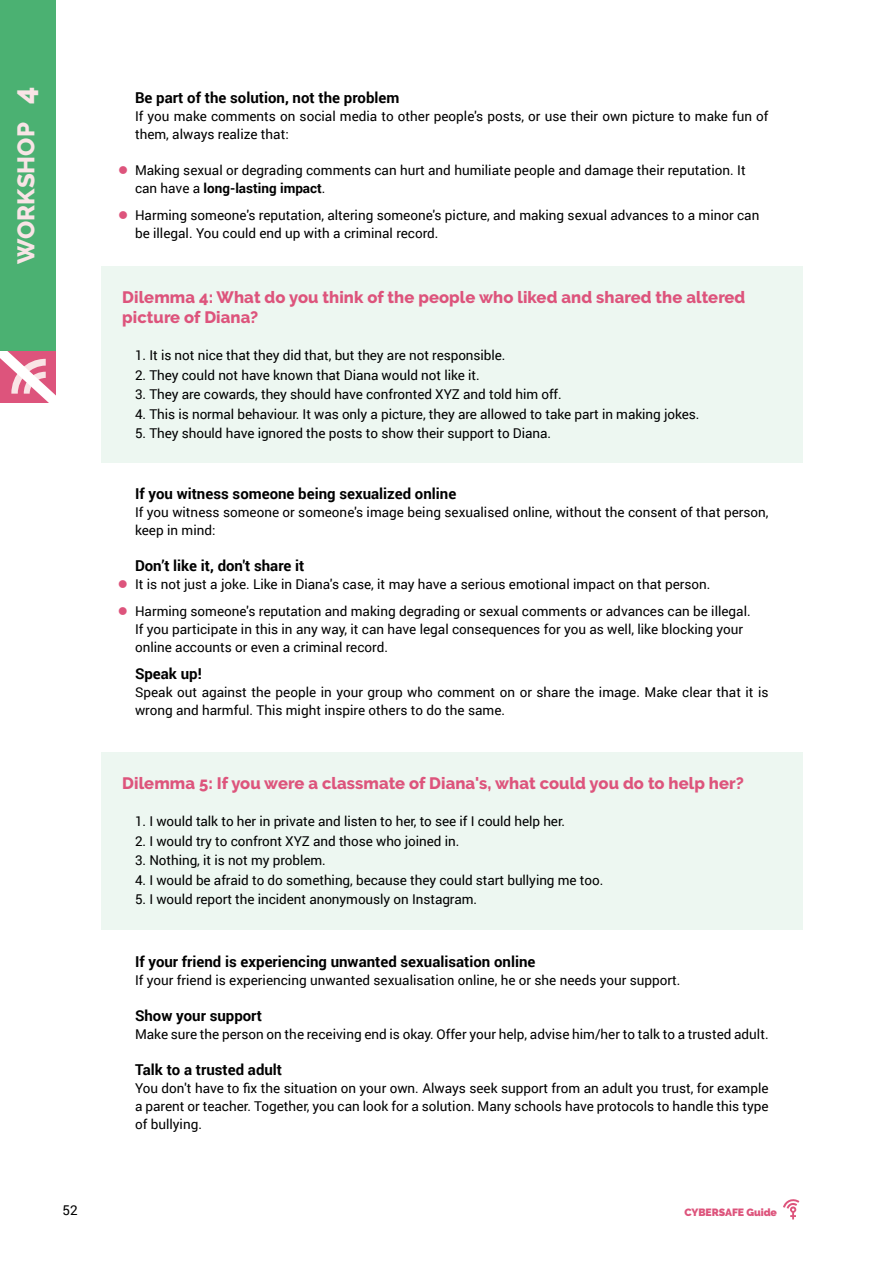
<style>
.page{position:relative;width:893px;height:1263px;background:#fff}
.page>*{position:absolute;margin:0;border:0;box-sizing:border-box;transform-origin:0 0}
.t1{font:800 24px "Raleway";letter-spacing:.005em;color:#f9e4e6}
.t2{font:800 16.5px/19.8px "Raleway";letter-spacing:.005em;color:#dd547c}
.t3{font:700 15px "Roboto";color:#000}
.t4{font:13.5px/18px "Roboto";color:#000}
.t5{font:900 10.5px "Raleway";letter-spacing:-.005em;color:#dd547c}
.s1{font-size:30px}
.s2{color:#dd547c}
.s3{font-weight:700}
</style>
<div class="page">
<svg style="left:0;top:342px;width:56px;height:61px"></svg>
<svg style="left:783px;top:1199px;width:16px;height:20px"></svg>
<div style="left:0;top:0;width:55px;height:351px;background:#4bb172"></div>
<div style="left:101px;top:266px;width:702px;height:82px;background:#edf7f1"></div>
<div style="left:101px;top:344px;width:702px;height:61px;background:#edf7f1"></div>
<div style="left:101px;top:403px;width:702px;height:60px;background:#edf7f1"></div>
<div style="left:101px;top:752px;width:702px;height:62px;background:#edf7f1"></div>
<div style="left:101px;top:810px;width:702px;height:61px;background:#edf7f1"></div>
<div style="left:101px;top:869px;width:702px;height:60px;background:#edf7f1"></div>
<h1 class="t1" style="left:12px;top:264px;width:179px;rotate:-90deg">WORKSHOP <span class="s1">4</span></h1>
<p class="t3" style="left:135px;top:87px;width:266px">Be part of the solution, not the problem</p>
<p class="t4" style="left:135px;top:107px;width:635px">If you make comments on social media to other people's posts, or use their own picture to make fun of them, always realize that:</p>
<p class="t4" style="left:135px;top:161px;width:612px;text-indent:-17px"><span class="s2">●</span> Making sexual or degrading comments can hurt and humiliate people and damage their reputation. It can have a <span class="s3">long-lasting impact</span>.</p>
<p class="t4" style="left:135px;top:206px;width:626px;text-indent:-17px"><span class="s2">●</span> Harming someone's reputation, altering someone's picture, and making sexual advances to a minor can be illegal. You could end up with a criminal record.</p>
<p class="t2" style="left:122px;top:287px;width:625px">Dilemma 4: What do you think of the people who liked and shared the altered picture of Diana?</p>
<p class="t4" style="left:135px;top:346px;width:372px">1. It is not nice that they did that, but they are not responsible.</p>
<p class="t4" style="left:135px;top:365px;width:346px">2. They could not have known that Diana would not like it.</p>
<p class="t4" style="left:135px;top:385px;width:428px">3. They are cowards, they should have confronted XYZ and told him off.</p>
<p class="t4" style="left:135px;top:404px;width:566px">4. This is normal behaviour. It was only a picture, they are allowed to take part in making jokes.</p>
<p class="t4" style="left:135px;top:424px;width:418px">5. They should have ignored the posts to show their support to Diana.</p>
<p class="t3" style="left:135px;top:483px;width:323px">If you witness someone being sexualized online</p>
<p class="t4" style="left:135px;top:503px;width:635px">If you witness someone or someone's image being sexualised online, without the consent of that person, keep in mind:</p>
<p class="t3" style="left:135px;top:555px;width:171px">Don’t like it, don't share it</p>
<p class="t4" style="left:118px;top:575px;width:594px"><span class="s2">●</span> It is not just a joke. Like in Diana's case, it may have a serious emotional impact on that person.</p>
<p class="t4" style="left:135px;top:602px;width:617px;text-indent:-17px"><span class="s2">●</span> Harming someone's reputation and making degrading or sexual comments or advances can be illegal.<br>If you participate in this in any way, it can have legal consequences for you as well, like blocking your online accounts or even a criminal record.</p>
<p class="t3" style="left:135px;top:663px;width:68px">Speak up!</p>
<p class="t4" style="left:135px;top:683px;width:635px">Speak out against the people in your group who comment on or share the image. Make clear that it is wrong and harmful. This might inspire others to do the same.</p>
<p class="t2" style="left:122px;top:773px;width:623px">Dilemma 5: If you were a classmate of Diana's, what could you do to help her?</p>
<p class="t4" style="left:135px;top:812px;width:432px">1. I would talk to her in private and listen to her, to see if I could help her.</p>
<p class="t4" style="left:135px;top:832px;width:326px">2. I would try to confront XYZ and those who joined in.</p>
<p class="t4" style="left:135px;top:851px;width:192px">3. Nothing, it is not my problem.</p>
<p class="t4" style="left:135px;top:871px;width:470px">4. I would be afraid to do something, because they could start bullying me too.</p>
<p class="t4" style="left:135px;top:890px;width:344px">5. I would report the incident anonymously on Instagram.</p>
<p class="t3" style="left:135px;top:951px;width:402px">If your friend is experiencing unwanted sexualisation online</p>
<p class="t4" style="left:135px;top:971px;width:547px">If your friend is experiencing unwanted sexualisation online, he or she needs your support.</p>
<p class="t3" style="left:135px;top:1005px;width:128px">Show your support</p>
<p class="t4" style="left:135px;top:1025px;width:635px">Make sure the person on the receiving end is okay. Offer your help, advise him/her to talk to a trusted adult.</p>
<p class="t3" style="left:135px;top:1059px;width:149px">Talk to a trusted adult</p>
<p class="t4" style="left:135px;top:1079px;width:635px;text-align:justify">You don't have to fix the situation on your own. Always seek support from an adult you trust, for example a parent or teacher. Together, you can look for a solution. Many schools have protocols to handle this type of bullying.</p>
<p class="t4" style="left:63px;top:1200px;width:17px">52</p>
<p class="t5" style="left:684px;top:1206px;width:94px">CYBERSAFE Guide</p>
</div>
